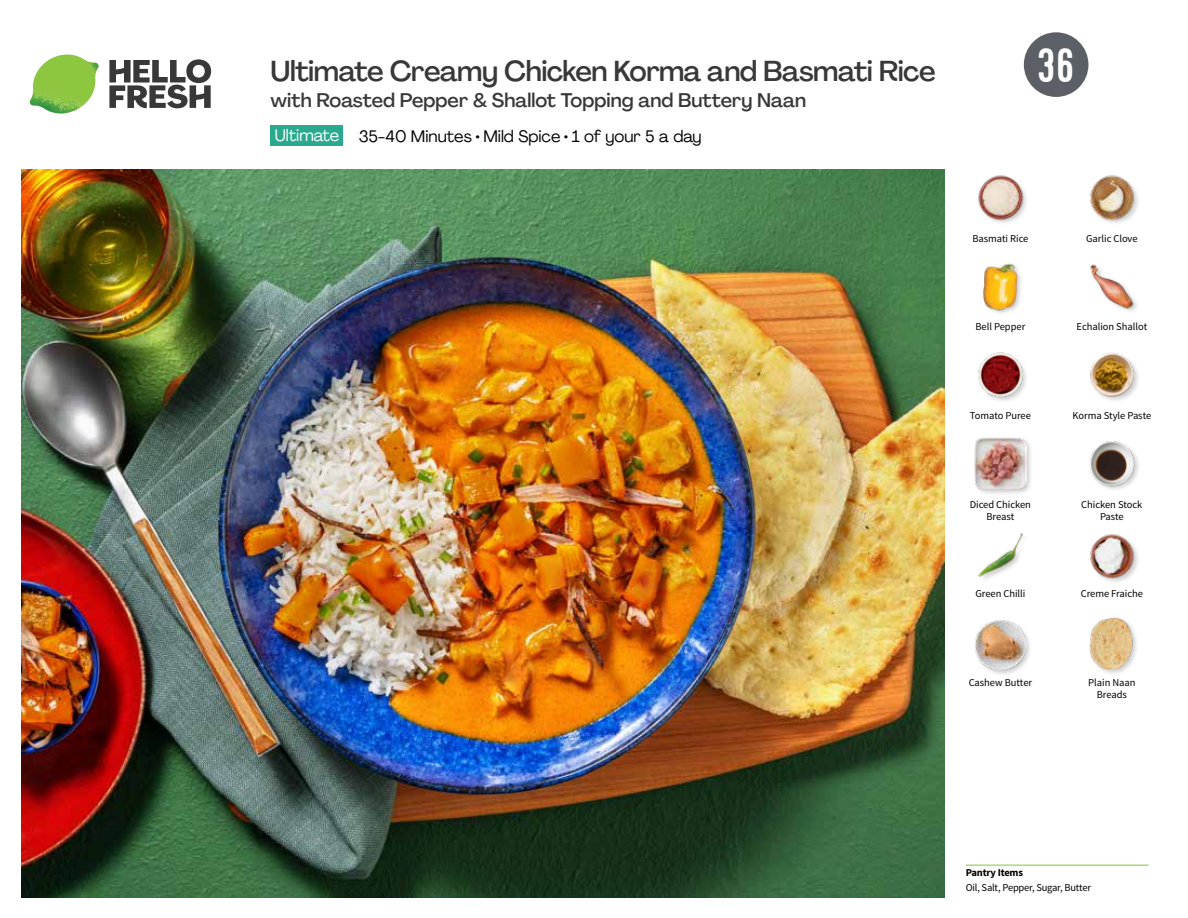
<style>
.page{position:relative;width:1188px;height:918px;background:#fff}
.page>*{position:absolute;margin:0;border:0;box-sizing:border-box;transform-origin:0 0}
.t1{font:48.3px "Kapra";color:#fff}
.t2{font:500 28.5px "Agrandir";letter-spacing:-.02em;color:#383839}
.t3{font:500 19.5px "Agrandir";color:#383839}
.t4{font:16.5px "Agrandir";color:#000}
.t5{font:16.5px "Agrandir";color:#fff}
.t6{font:10.5px/12px "Source Sans Pro";letter-spacing:-.005em;color:#000;text-align:center}
.t7{font:700 10.5px "Source Sans Pro";letter-spacing:-.02em;color:#000}
</style>
<div class="page">
<svg style="left:109px;top:59px;width:102px;height:49px"></svg>
<img style="left:30px;top:55px;width:69px;height:59px">
<img style="left:21px;top:170px;width:924px;height:728px">
<hr style="left:966px;top:865px;width:183px;height:1px;background:#82c341">
<div style="left:271px;top:126px;width:72px;height:20px;background:#2ba98f"></div>
<img style="left:978px;top:533px;width:45px;height:46px">
<div style="left:974px;top:619px;width:59px;height:58px;background:#000;opacity:.2"></div>
<img style="left:975px;top:620px;width:51px;height:51px">
<div style="left:1088px;top:616px;width:51px;height:60px;background:#000;opacity:.2"></div>
<img style="left:1088px;top:617px;width:50px;height:53px">
<img style="left:1090px;top:534px;width:48px;height:48px">
<img style="left:978px;top:352px;width:48px;height:49px">
<div style="left:973px;top:436px;width:61px;height:61px;background:#000;opacity:.2"></div>
<img style="left:974px;top:438px;width:52px;height:51px">
<img style="left:1089px;top:441px;width:50px;height:49px">
<img style="left:1090px;top:352px;width:48px;height:49px">
<img style="left:978px;top:175px;width:48px;height:48px">
<img style="left:983px;top:263px;width:38px;height:51px">
<img style="left:1090px;top:264px;width:47px;height:47px">
<img style="left:1090px;top:175px;width:48px;height:48px">
<svg style="left:1023px;top:32px;width:66px;height:65px"></svg>
<h2 class="t2" style="left:271px;top:54px;width:667px">Ultimate Creamy Chicken Korma and Basmati Rice</h2>
<h3 class="t3" style="left:271px;top:88px;width:537px">with Roasted Pepper &amp; Shallot Topping and Buttery Naan</h3>
<h3 class="t5" style="left:275px;top:125px;width:66px">Ultimate</h3>
<h3 class="t4" style="left:359px;top:126px;width:345px">35-40 Minutes • Mild Spice • 1 of your 5 a day</h3>
<h1 class="t1" style="left:1038px;top:37px;width:38px">36</h1>
<p class="t6" style="left:972px;top:232px;width:58px">Basmati Rice</p>
<p class="t6" style="left:1086px;top:232px;width:53px">Garlic Clove</p>
<p class="t6" style="left:976px;top:321px;width:51px">Bell Pepper</p>
<p class="t6" style="left:1077px;top:321px;width:72px">Echalion Shallot</p>
<p class="t6" style="left:970px;top:410px;width:63px">Tomato Puree</p>
<p class="t6" style="left:1073px;top:410px;width:80px">Korma Style Paste</p>
<p class="t6" style="left:970px;top:499px;width:63px">Diced Chicken<br>Breast</p>
<p class="t6" style="left:1081px;top:499px;width:63px">Chicken Stock<br>Paste</p>
<p class="t6" style="left:975px;top:587px;width:51px">Green Chilli</p>
<p class="t6" style="left:1081px;top:587px;width:64px">Creme Fraiche</p>
<p class="t6" style="left:969px;top:676px;width:65px">Cashew Butter</p>
<p class="t6" style="left:1088px;top:676px;width:49px">Plain Naan<br>Breads</p>
<p class="t7" style="left:966px;top:866px;width:59px">Pantry Items</p>
<p class="t6" style="left:966px;top:881px;width:127px">Oil, Salt, Pepper, Sugar, Butter</p>
</div>
